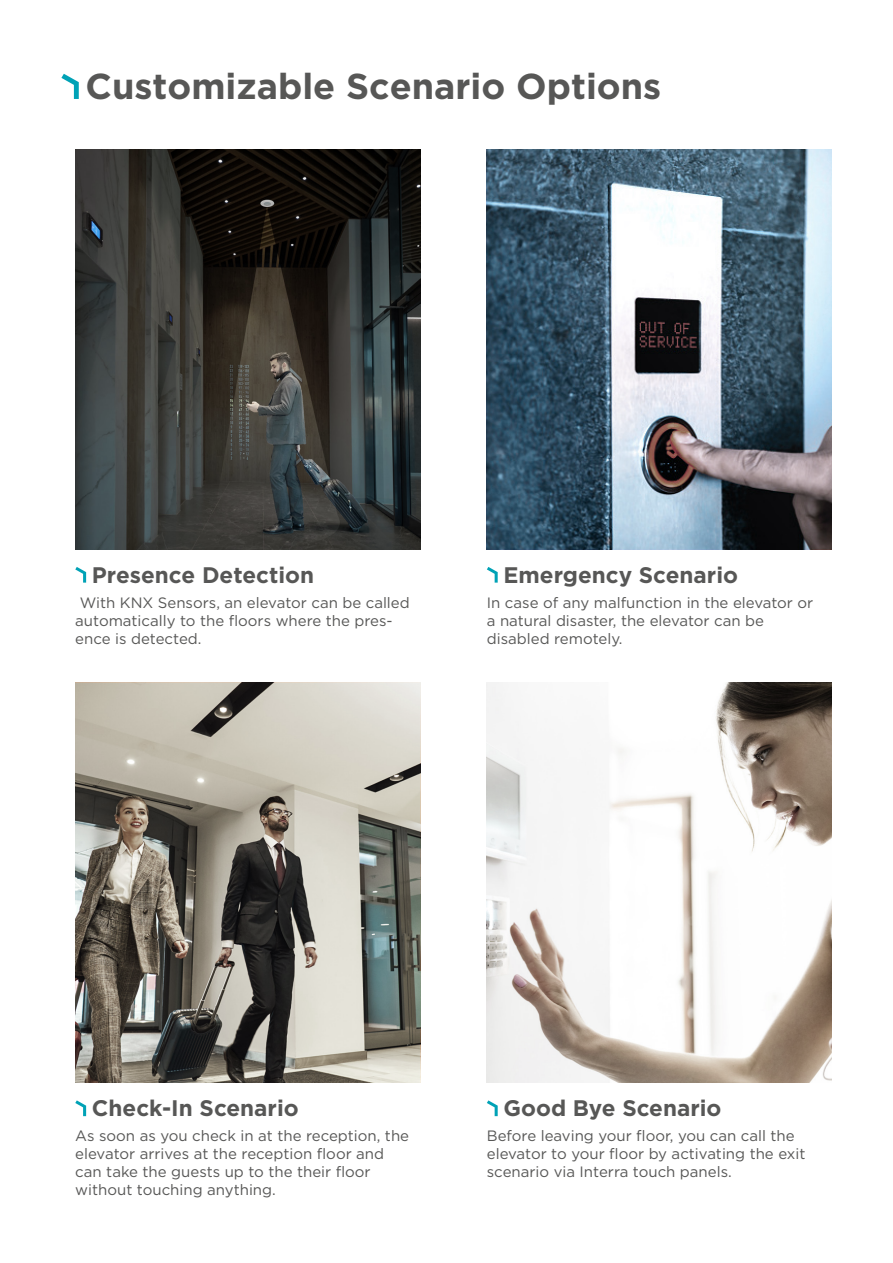
<style>
.page{position:relative;width:893px;height:1263px;background:#fff}
.page>*{position:absolute;margin:0;border:0;box-sizing:border-box;transform-origin:0 0}
.t1{font:700 36px "Gotham";color:#575756}
.t2{font:700 22.5px "Gotham";color:#575756}
.t3{font:15px/18px "Gotham";color:#575756}
</style>
<div class="page">
<svg style="left:75px;top:567px;width:11px;height:16px"></svg>
<svg style="left:75px;top:149px;width:345px;height:400px;background:#313230"></svg>
<svg style="left:75px;top:683px;width:345px;height:400px;background:#918e85"></svg>
<svg style="left:75px;top:1100px;width:11px;height:16px"></svg>
<svg style="left:487px;top:683px;width:344px;height:400px;fill:#f6f6f6"></svg>
<svg style="left:487px;top:1100px;width:11px;height:16px"></svg>
<svg style="left:487px;top:567px;width:11px;height:16px"></svg>
<svg style="left:487px;top:149px;width:344px;height:400px;background:#667886"></svg>
<svg style="left:61px;top:74px;width:18px;height:25px"></svg>
<h1 class="t1" style="left:85px;top:62px;width:577px">Customizable Scenario Options</h1>
<h2 class="t2" style="left:92px;top:560px;width:224px">Presence Detection</h2>
<p class="t3" style="left:75px;top:593px;width:336px;text-indent:4px">With KNX Sensors, an elevator can be called automatically to the floors where the pres&shy;ence is detected.</p>
<h2 class="t2" style="left:503px;top:560px;width:236px">Emergency Scenario</h2>
<p class="t3" style="left:487px;top:593px;width:328px">In case of any malfunction in the elevator or a natural disaster, the elevator can be disabled remotely.</p>
<h2 class="t2" style="left:92px;top:1093px;width:208px">Check-In Scenario</h2>
<p class="t3" style="left:75px;top:1126px;width:335px">As soon as you check in at the reception, the elevator arrives at the reception floor and can take the guests up to the their floor without touching anything.</p>
<h2 class="t2" style="left:503px;top:1093px;width:220px">Good Bye Scenario</h2>
<p class="t3" style="left:487px;top:1126px;width:320px">Before leaving your floor, you can call the elevator to your floor by activating the exit scenario via Interra touch panels.</p>
</div>
